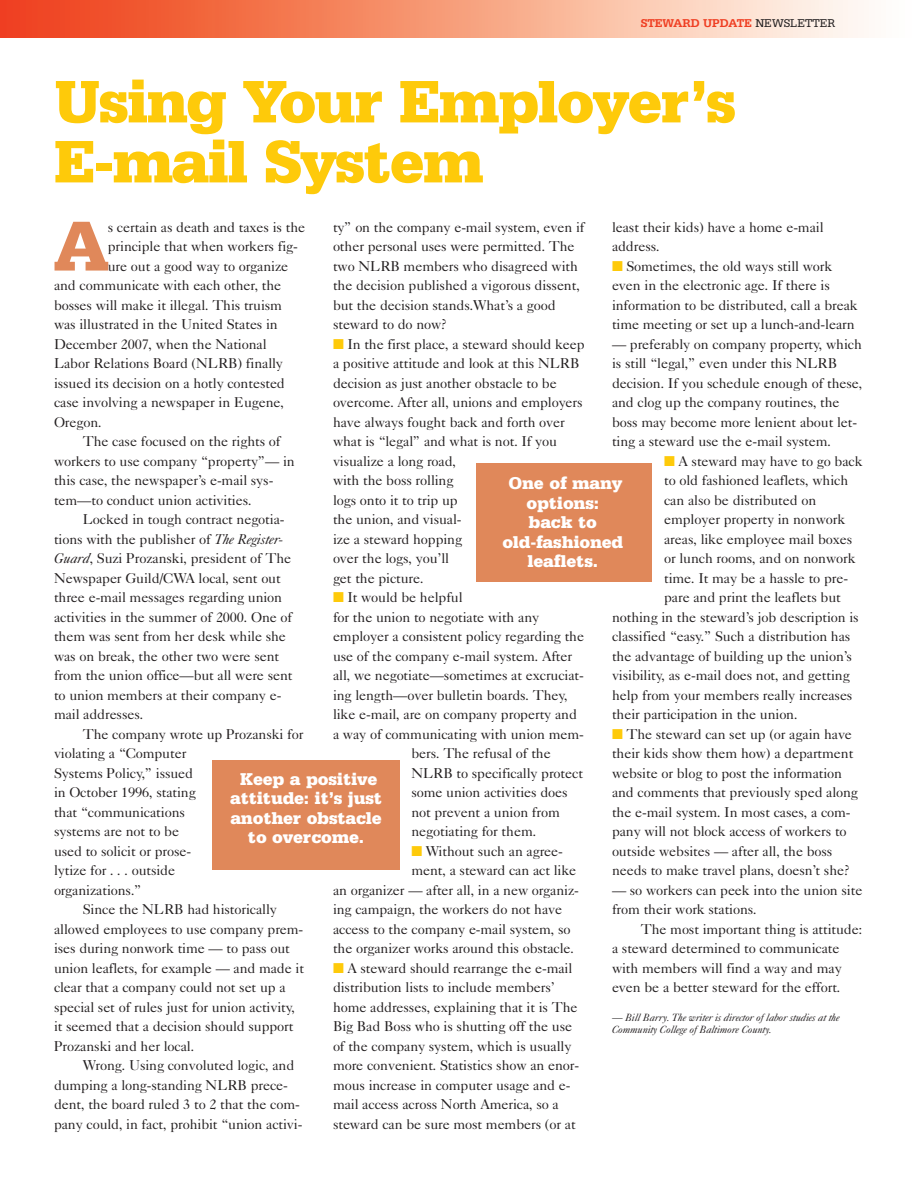
<style>
.page{position:relative;width:918px;height:1188px;background:#fff}
.page>*{position:absolute;margin:0;border:0;box-sizing:border-box;transform-origin:0 0}
.t1{font:900 74.25px "Serifa BT";color:#e0885a}
.t2{font:900 63px/60px "Serifa BT";letter-spacing:-.035em;color:#feca0a}
.t3{font:900 18px/19.5px "Serifa BT";letter-spacing:-.01em;color:#fff;text-align:center}
.t4{font:14.25px/19.5px "Caslon Five Forty";letter-spacing:-.01em;color:#231f20}
.t5{font:700 12px "Serifa BT";letter-spacing:-.005em;color:#ef3e22}
.t6{font:italic 10.5px/12px "Caslon Five Forty";letter-spacing:-.015em;color:#231f20}
.s1{font-weight:400;color:#231f20}
.s2{color:#feca0a}
.s3{font-style:italic}
</style>
<div class="page">
<img style="left:0;top:0;width:869px;height:38px">
<div style="left:476px;top:463px;width:176px;height:118px;background:#e0885a"></div>
<div style="left:212px;top:760px;width:187px;height:110px;background:#e0885a"></div>
<p class="t5" style="left:641px;top:19px;width:196px">STEWARD UPDATE <span class="s1">NEWSLETTER</span></p>
<h2 class="t2" style="left:54px;top:77px;width:684px">Using Your Employer’s<br>E-mail System</h2>
<p class="t4" style="left:612px;top:218px;width:213px">least their kids) have a home e-mail address.</p>
<p class="t4" style="left:612px;top:257px;width:247px"><span class="s2">■</span> Sometimes, the old ways still work even in the electronic age. If there is information to be distributed, call a break time meeting or set up a lunch-and-learn</p>
<p class="t4" style="left:612px;top:335px;width:252px">— preferably on company property, which is still “legal,” even under this NLRB decision. If you schedule enough of these, and clog up the company routines, the boss may become more lenient about let&shy;ting a steward use the e-mail system.</p>
<p class="t4" style="left:664px;top:452px;width:200px"><span class="s2">■</span> A steward may have to go back</p>
<p class="t4" style="left:664px;top:472px;width:186px">to old fashioned leaflets, which</p>
<p class="t4" style="left:664px;top:491px;width:154px">can also be distributed on</p>
<p class="t4" style="left:664px;top:511px;width:183px">employer property in nonwork</p>
<p class="t4" style="left:664px;top:530px;width:190px">areas, like employee mail boxes</p>
<p class="t4" style="left:664px;top:550px;width:193px">or lunch rooms, and on nonwork</p>
<p class="t4" style="left:664px;top:569px;width:186px">time. It may be a hassle to pre-</p>
<p class="t4" style="left:664px;top:589px;width:178px">pare and print the leaflets but</p>
<p class="t4" style="left:612px;top:608px;width:248px">nothing in the steward’s job description is</p>
<p class="t4" style="left:612px;top:628px;width:240px">classified “easy.” Such a distribution has</p>
<p class="t4" style="left:612px;top:647px;width:242px">the advantage of building up the union’s</p>
<p class="t4" style="left:612px;top:667px;width:239px">visibility, as e-mail does not, and getting</p>
<p class="t4" style="left:612px;top:686px;width:242px">help from your members really increases</p>
<p class="t4" style="left:612px;top:706px;width:187px">their participation in the union.</p>
<p class="t4" style="left:612px;top:725px;width:248px"><span class="s2">■</span> The steward can set up (or again have their kids show them how) a department website or blog to post the information and comments that previously sped along the e-mail system. In most cases, a com&shy;pany will not block access of workers to outside websites — after all, the boss needs to make travel plans, doesn’t she?</p>
<p class="t4" style="left:612px;top:881px;width:252px">— so workers can peek into the union site from their work stations.</p>
<p class="t4" style="left:612px;top:920px;width:252px;text-indent:29px">The most important thing is attitude: a steward determined to communicate with members will find a way and may even be a better steward for the effort.</p>
<p class="t6" style="left:612px;top:1012px;width:229px">— Bill Barry. The writer is director of labor studies at the<br>Community College of Baltimore County.</p>
<p class="t4" style="left:333px;top:218px;width:253px">ty” on the company e-mail system, even if other personal uses were permitted. The two NLRB members who disagreed with the decision published a vigorous dissent, but the decision stands.What’s a good steward to do now?</p>
<p class="t4" style="left:333px;top:335px;width:253px"><span class="s2">■</span> In the first place, a steward should keep a positive attitude and look at this NLRB decision as just another obstacle to be overcome. After all, unions and employers have always fought back and forth over what is “legal” and what is not. If you visualize a long road,<br>with the boss rolling<br>logs onto it to trip up<br>the union, and visual-<br>ize a steward hopping<br>over the logs, you’ll<br>get the picture.</p>
<p class="t4" style="left:333px;top:589px;width:131px"><span class="s2">■</span> It would be helpful</p>
<p class="t4" style="left:333px;top:608px;width:208px">for the union to negotiate with any</p>
<p class="t4" style="left:333px;top:628px;width:253px">employer a consistent policy regarding the</p>
<p class="t4" style="left:333px;top:647px;width:241px">use of the company e-mail system. After</p>
<p class="t4" style="left:333px;top:667px;width:252px">all, we negotiate—sometimes at excruciat-</p>
<p class="t4" style="left:333px;top:686px;width:236px">ing length—over bulletin boards. They,</p>
<p class="t4" style="left:333px;top:706px;width:245px">like e-mail, are on company property and</p>
<p class="t4" style="left:333px;top:725px;width:252px">a way of communicating with union mem-</p>
<p class="t4" style="left:411px;top:745px;width:141px">bers. The refusal of the</p>
<p class="t4" style="left:411px;top:764px;width:173px">NLRB to specifically protect</p>
<p class="t4" style="left:411px;top:784px;width:158px">some union activities does</p>
<p class="t4" style="left:411px;top:803px;width:150px">not prevent a union from</p>
<p class="t4" style="left:411px;top:823px;width:126px">negotiating for them.</p>
<p class="t4" style="left:411px;top:842px;width:153px"><span class="s2">■</span> Without such an agree-</p>
<p class="t4" style="left:411px;top:862px;width:166px">ment, a steward can act like</p>
<p class="t4" style="left:333px;top:881px;width:247px">an organizer — after all, in a new organiz-</p>
<p class="t4" style="left:333px;top:901px;width:231px">ing campaign, the workers do not have</p>
<p class="t4" style="left:333px;top:920px;width:239px">access to the company e-mail system, so</p>
<p class="t4" style="left:333px;top:940px;width:243px">the organizer works around this obstacle.</p>
<p class="t4" style="left:333px;top:959px;width:248px"><span class="s2">■</span> A steward should rearrange the e-mail distribution lists to include members’ home addresses, explaining that it is The Big Bad Boss who is shutting off the use of the company system, which is usually more convenient. Statistics show an enor&shy;mous increase in computer usage and e&shy;mail access across North America, so a steward can be sure most members (or at</p>
<h1 class="t1" style="left:54px;top:222px;width:56px">A</h1>
<p class="t4" style="left:108px;top:218px;width:199px">s certain as death and taxes is the</p>
<p class="t4" style="left:108px;top:238px;width:192px">principle that when workers fig-</p>
<p class="t4" style="left:108px;top:257px;width:182px">ure out a good way to organize</p>
<p class="t4" style="left:54px;top:277px;width:229px">and communicate with each other, the</p>
<p class="t4" style="left:54px;top:296px;width:230px">bosses will make it illegal. This truism</p>
<p class="t4" style="left:54px;top:316px;width:225px">was illustrated in the United States in</p>
<p class="t4" style="left:54px;top:335px;width:214px">December 2007, when the National</p>
<p class="t4" style="left:54px;top:355px;width:231px">Labor Relations Board (NLRB) finally</p>
<p class="t4" style="left:54px;top:374px;width:232px">issued its decision on a hotly contested</p>
<p class="t4" style="left:54px;top:394px;width:232px">case involving a newspaper in Eugene,</p>
<p class="t4" style="left:54px;top:413px;width:49px">Oregon.</p>
<p class="t4" style="left:83px;top:433px;width:199px">The case focused on the rights of</p>
<p class="t4" style="left:54px;top:452px;width:242px">workers to use company “property”— in</p>
<p class="t4" style="left:54px;top:472px;width:221px">this case, the newspaper’s e-mail sys-</p>
<p class="t4" style="left:54px;top:491px;width:199px">tem—to conduct union activities.</p>
<p class="t4" style="left:83px;top:511px;width:203px">Locked in tough contract negotia-</p>
<p class="t4" style="left:54px;top:530px;width:231px">tions with the publisher of <span class="s3">The Register-</span></p>
<p class="t4" style="left:54px;top:550px;width:239px"><span class="s3">Guard</span>, Suzi Prozanski, president of The</p>
<p class="t4" style="left:54px;top:569px;width:228px">Newspaper Guild/CWA local, sent out</p>
<p class="t4" style="left:54px;top:589px;width:230px">three e-mail messages regarding union</p>
<p class="t4" style="left:54px;top:608px;width:240px">activities in the summer of 2000. One of</p>
<p class="t4" style="left:54px;top:628px;width:234px">them was sent from her desk while she</p>
<p class="t4" style="left:54px;top:647px;width:227px">was on break, the other two were sent</p>
<p class="t4" style="left:54px;top:667px;width:240px">from the union office—but all were sent</p>
<p class="t4" style="left:54px;top:686px;width:229px">to union members at their company e-</p>
<p class="t4" style="left:54px;top:706px;width:91px">mail addresses.</p>
<p class="t4" style="left:83px;top:725px;width:222px">The company wrote up Prozanski for</p>
<p class="t4" style="left:54px;top:745px;width:134px">violating a “Computer</p>
<p class="t4" style="left:54px;top:764px;width:141px">Systems Policy,” issued</p>
<p class="t4" style="left:54px;top:784px;width:143px">in October 1996, stating</p>
<p class="t4" style="left:54px;top:803px;width:133px">that “communications</p>
<p class="t4" style="left:54px;top:823px;width:127px">systems are not to be</p>
<p class="t4" style="left:54px;top:842px;width:139px">used to solicit or prose-</p>
<p class="t4" style="left:54px;top:862px;width:123px">lytize for . . . outside</p>
<p class="t4" style="left:54px;top:881px;width:89px">organizations.”</p>
<p class="t4" style="left:83px;top:901px;width:196px">Since the NLRB had historically</p>
<p class="t4" style="left:54px;top:920px;width:251px">allowed employees to use company prem-</p>
<p class="t4" style="left:54px;top:940px;width:237px">ises during nonwork time — to pass out</p>
<p class="t4" style="left:54px;top:959px;width:252px">union leaflets, for example — and made it</p>
<p class="t4" style="left:54px;top:979px;width:233px">clear that a company could not set up a</p>
<p class="t4" style="left:54px;top:998px;width:243px">special set of rules just for union activity,</p>
<p class="t4" style="left:54px;top:1018px;width:241px">it seemed that a decision should support</p>
<p class="t4" style="left:54px;top:1037px;width:142px">Prozanski and her local.</p>
<p class="t4" style="left:83px;top:1057px;width:213px">Wrong. Using convoluted logic, and</p>
<p class="t4" style="left:54px;top:1076px;width:236px">dumping a long-standing NLRB prece-</p>
<p class="t4" style="left:54px;top:1096px;width:247px">dent, the board ruled 3 to 2 that the com-</p>
<p class="t4" style="left:54px;top:1115px;width:250px">pany could, in fact, prohibit “union activi-</p>
<p class="t3" style="left:502px;top:475px;width:122px">One of many options: back to old-fashioned leaflets.</p>
<p class="t3" style="left:230px;top:771px;width:154px">Keep a positive attitude: it’s just another obstacle to overcome.</p>
</div>
